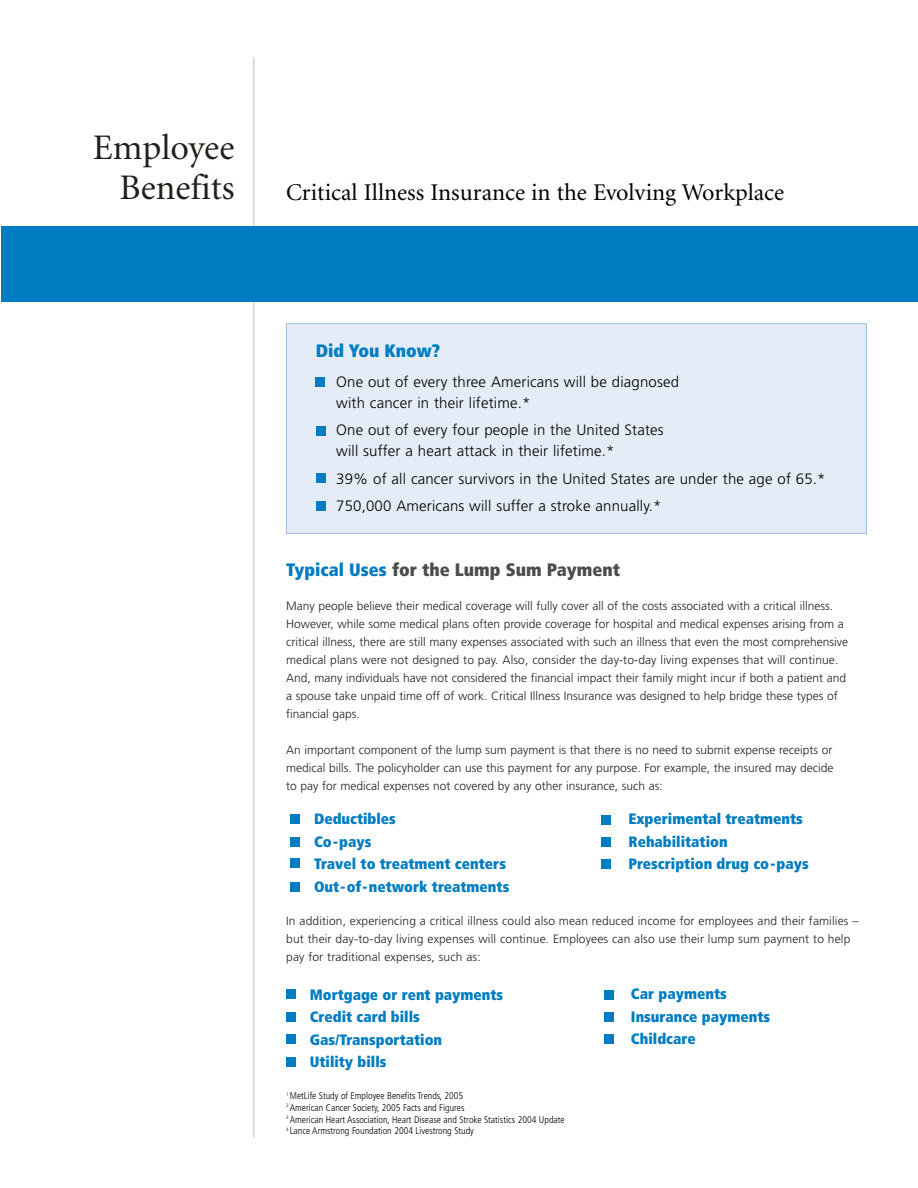
<style>
.page{position:relative;width:918px;height:1188px;background:#fff}
.page>*{position:absolute;margin:0;border:0;box-sizing:border-box;transform-origin:0 0}
.t1{font:36px/40.5px "Minion";color:#241e1b;text-align:right}
.t2{font:24px "Minion";color:#000}
.t3{font:900 condensed 18px "Frutiger";color:#4b4c4d}
.t4{font:900 condensed 18px "Frutiger";color:#007cc2}
.t5{font:300 15px/21px "Frutiger";letter-spacing:.01em;color:#000}
.t6{font:900 condensed 15px/22.5px "Frutiger";color:#007cc2}
.t7{font:300 12px/18px "Frutiger";color:#231f20}
.t8{font:300 condensed 9.75px/11.6px "Frutiger";color:#000}
.s1{color:#007cc2}
</style>
<div class="page">
<div style="left:286px;top:324px;width:580px;height:209px;background:#e4ecf7"></div>
<div style="left:286px;top:323px;width:581px;height:211px;border:1px solid #a0bde2"></div>
<hr style="left:253px;top:57px;width:1px;height:1080px;background:#bcbdc0">
<div style="left:291px;top:814px;width:9px;height:10px;background:#007cc2"></div>
<div style="left:291px;top:837px;width:9px;height:10px;background:#007cc2"></div>
<div style="left:601px;top:815px;width:10px;height:9px;background:#007cc2"></div>
<div style="left:601px;top:837px;width:10px;height:10px;background:#007cc2"></div>
<div style="left:291px;top:859px;width:9px;height:9px;background:#007cc2"></div>
<div style="left:291px;top:882px;width:9px;height:10px;background:#007cc2"></div>
<div style="left:601px;top:859px;width:10px;height:10px;background:#007cc2"></div>
<div style="left:286px;top:989px;width:10px;height:10px;background:#007cc2"></div>
<div style="left:286px;top:1012px;width:10px;height:10px;background:#007cc2"></div>
<div style="left:604px;top:990px;width:9px;height:10px;background:#007cc2"></div>
<div style="left:604px;top:1013px;width:9px;height:9px;background:#007cc2"></div>
<div style="left:286px;top:1034px;width:10px;height:9px;background:#007cc2"></div>
<div style="left:286px;top:1057px;width:10px;height:10px;background:#007cc2"></div>
<div style="left:604px;top:1034px;width:9px;height:10px;background:#007cc2"></div>
<div style="left:316px;top:377px;width:9px;height:10px;background:#007cc2"></div>
<div style="left:316px;top:473px;width:9px;height:10px;background:#007cc2"></div>
<div style="left:316px;top:501px;width:10px;height:10px;background:#007cc2"></div>
<div style="left:316px;top:426px;width:10px;height:10px;background:#007cc2"></div>
<div style="left:2px;top:226px;width:916px;height:76px;background:#007cc2"></div>
<h1 class="t1" style="left:93px;top:130px;width:143px">Employee<br>Benefits</h1>
<h2 class="t2" style="left:286px;top:183px;width:499px">Critical Illness Insurance in the Evolving Workplace</h2>
<h3 class="t4" style="left:316px;top:343px;width:126px">Did You Know?</h3>
<p class="t5" style="left:336px;top:373px;width:344px">One out of every three Americans will be diagnosed with cancer in their lifetime.*</p>
<p class="t5" style="left:336px;top:421px;width:329px">One out of every four people in the United States will suffer a heart attack in their lifetime.*</p>
<p class="t5" style="left:336px;top:466px;width:491px;line-height:27.3px">39% of all cancer survivors in the United States are under the age of 65.*<br>750,000 Americans will suffer a stroke annually.*</p>
<h3 class="t3" style="left:286px;top:563px;width:335px"><span class="s1">Typical Uses</span> for the Lump Sum Payment</h3>
<p class="t7" style="left:286px;top:598px;width:564px">Many people believe their medical coverage will fully cover all of the costs associated with a critical illness.<br>However, while some medical plans often provide coverage for hospital and medical expenses arising from a critical illness, there are still many expenses associated with such an illness that even the most comprehensive medical plans were not designed to pay. Also, consider the day-to-day living expenses that will continue.<br>And, many individuals have not considered the financial impact their family might incur if both a patient and a spouse take unpaid time off of work. Critical Illness Insurance was designed to help bridge these types of financial gaps.</p>
<p class="t7" style="left:286px;top:742px;width:549px;text-align:justify">An important component of the lump sum payment is that there is no need to submit expense receipts or medical bills. The policyholder can use this payment for any purpose. For example, the insured may decide to pay for medical expenses not covered by any other insurance, such as:</p>
<p class="t6" style="left:314px;top:809px;width:197px">Deductibles<br>Co-pays<br>Travel to treatment centers<br>Out-of-network treatments</p>
<p class="t6" style="left:629px;top:809px;width:182px">Experimental treatments<br>Rehabilitation<br>Prescription drug co-pays</p>
<p class="t7" style="left:286px;top:913px;width:574px">In addition, experiencing a critical illness could also mean reduced income for employees and their families – but their day-to-day living expenses will continue. Employees can also use their lump sum payment to help pay for traditional expenses, such as:</p>
<p class="t6" style="left:310px;top:984px;width:195px">Mortgage or rent payments<br>Credit card bills<br>Gas/Transportation<br>Utility bills</p>
<p class="t6" style="left:631px;top:984px;width:141px">Car payments<br>Insurance payments<br>Childcare</p>
<p class="t8" style="left:286px;top:1091px;width:280px"><sup>1</sup> MetLife Study of Employee Benefits Trends, 2005<br><sup>2</sup> American Cancer Society, 2005 Facts and Figures<br><sup>3</sup> American Heart Association, Heart Disease and Stroke Statistics 2004 Update <sup>4</sup> Lance Armstrong Foundation 2004 Livestrong Study</p>
</div>
